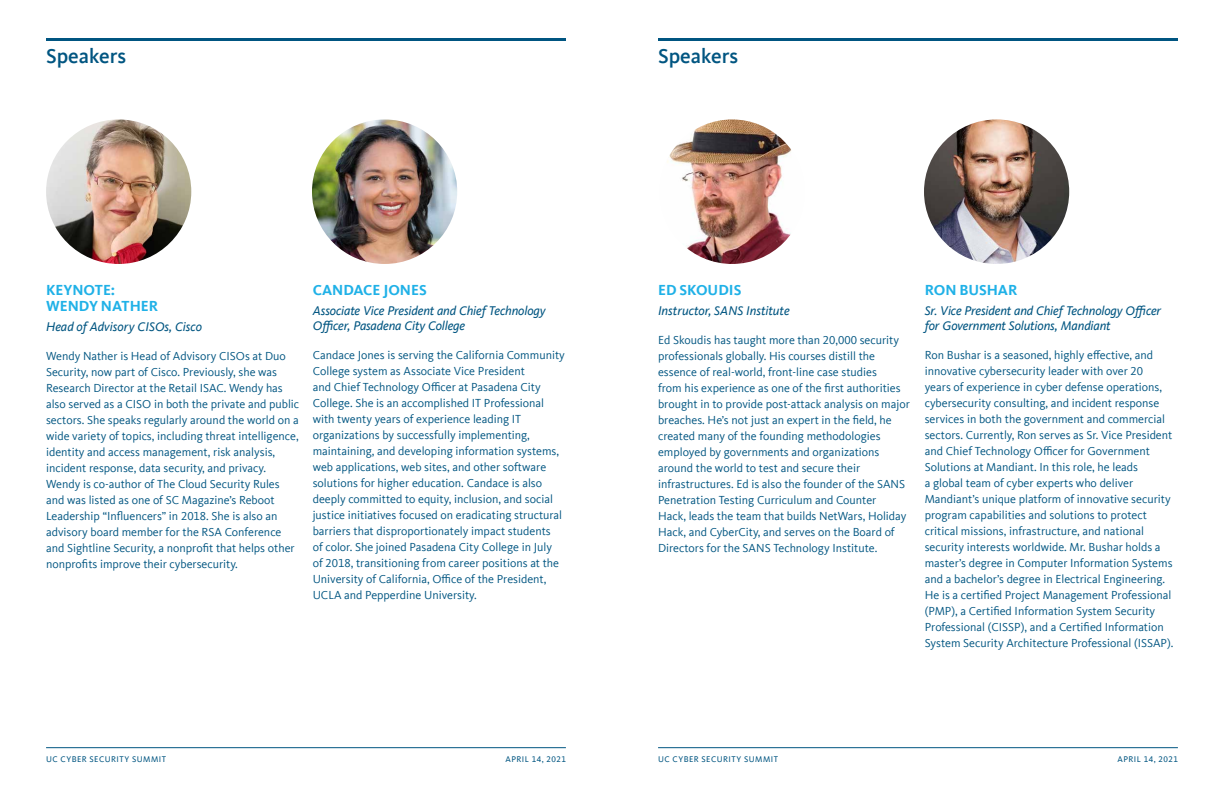
<style>
.page{position:relative;width:1224px;height:792px;background:#fff}
.page>*{position:absolute;margin:0;border:0;box-sizing:border-box;transform-origin:0 0}
.t1{font:500 21px "Kievit Offc Pro";color:#005581}
.t2{font:700 15px/16px "Kievit Offc Pro";color:#20b1e7}
.t3{font:italic 13px/15px "Kievit Offc Pro";letter-spacing:-.01em;color:#005581}
.t4{font:12px/16px "Kievit Offc Pro";color:#005581}
.t5{font:8.5px "Kievit Offc Pro";letter-spacing:.06em;color:#005581}
</style>
<div class="page">
<hr style="left:46px;top:747px;width:520px;height:1px;background:#005581">
<hr style="left:658px;top:747px;width:520px;height:1px;background:#005581">
<img style="left:46px;top:119px;width:145px;height:145px">
<img style="left:312px;top:119px;width:145px;height:145px">
<img style="left:667px;top:119px;width:125px;height:145px">
<img style="left:924px;top:119px;width:145px;height:145px">
<hr style="left:46px;top:38px;width:520px;height:3px;background:#005581">
<hr style="left:658px;top:38px;width:520px;height:3px;background:#005581">
<h1 class="t1" style="left:46px;top:44px;width:82px">Speakers</h1>
<h1 class="t1" style="left:658px;top:44px;width:82px">Speakers</h1>
<p class="t2" style="left:46px;top:282px;width:114px">KEYNOTE:<br>WENDY NATHER</p>
<p class="t3" style="left:46px;top:319px;width:157px">Head of Advisory CISOs, Cisco</p>
<p class="t4" style="left:46px;top:348px;width:255px">Wendy Nather is Head of Advisory CISOs at Duo Security, now part of Cisco. Previously, she was Research Director at the Retail ISAC. Wendy has also served as a CISO in both the private and public sectors. She speaks regularly around the world on a wide variety of topics, including threat intelligence, identity and access management, risk analysis, incident response, data security, and privacy.<br>Wendy is co-author of The Cloud Security Rules and was listed as one of SC Magazine’s Reboot Leadership “Influencers” in 2018. She is also an advisory board member for the RSA Conference and Sightline Security, a nonprofit that helps other nonprofits improve their cybersecurity.</p>
<p class="t2" style="left:313px;top:282px;width:116px">CANDACE JONES</p>
<p class="t3" style="left:313px;top:303px;width:234px">Associate Vice President and Chief Technology<br>Officer, Pasadena City College</p>
<p class="t4" style="left:313px;top:347px;width:254px">Candace Jones is serving the California Community College system as Associate Vice President<br>and Chief Technology Officer at Pasadena City College. She is an accomplished IT Professional with twenty years of experience leading IT organizations by successfully implementing, maintaining, and developing information systems, web applications, web sites, and other software solutions for higher education. Candace is also deeply committed to equity, inclusion, and social justice initiatives focused on eradicating structural barriers that disproportionately impact students<br>of color. She joined Pasadena City College in July of 2018, transitioning from career positions at the University of California, Office of the President, UCLA and Pepperdine University.</p>
<p class="t2" style="left:658px;top:282px;width:85px">ED SKOUDIS</p>
<p class="t3" style="left:658px;top:303px;width:133px">Instructor, SANS Institute</p>
<p class="t4" style="left:658px;top:332px;width:253px">Ed Skoudis has taught more than 20,000 security professionals globally. His courses distill the essence of real-world, front-line case studies<br>from his experience as one of the first authorities brought in to provide post-attack analysis on major breaches. He’s not just an expert in the field, he created many of the founding methodologies employed by governments and organizations around the world to test and secure their infrastructures. Ed is also the founder of the SANS Penetration Testing Curriculum and Counter<br>Hack, leads the team that builds NetWars, Holiday Hack, and CyberCity, and serves on the Board of Directors for the SANS Technology Institute.</p>
<p class="t2" style="left:925px;top:282px;width:94px">RON BUSHAR</p>
<p class="t3" style="left:925px;top:303px;width:238px">Sr. Vice President and Chief Technology Officer for Government Solutions, Mandiant</p>
<p class="t4" style="left:925px;top:347px;width:250px">Ron Bushar is a seasoned, highly effective, and innovative cybersecurity leader with over 20<br>years of experience in cyber defense operations, cybersecurity consulting, and incident response services in both the government and commercial sectors. Currently, Ron serves as Sr. Vice President and Chief Technology Officer for Government Solutions at Mandiant. In this role, he leads<br>a global team of cyber experts who deliver Mandiant’s unique platform of innovative security program capabilities and solutions to protect critical missions, infrastructure, and national security interests worldwide. Mr. Bushar holds a master’s degree in Computer Information Systems and a bachelor’s degree in Electrical Engineering.<br>He is a certified Project Management Professional (PMP), a Certified Information System Security Professional (CISSP), and a Certified Information System Security Architecture Professional (ISSAP).</p>
<p class="t5" style="left:46px;top:754px;width:122px">UC CYBER SECURITY SUMMIT</p>
<p class="t5" style="left:505px;top:754px;width:62px">APRIL 14, 2021</p>
<p class="t5" style="left:658px;top:754px;width:122px">UC CYBER SECURITY SUMMIT</p>
<p class="t5" style="left:1117px;top:754px;width:62px">APRIL 14, 2021</p>
</div>
